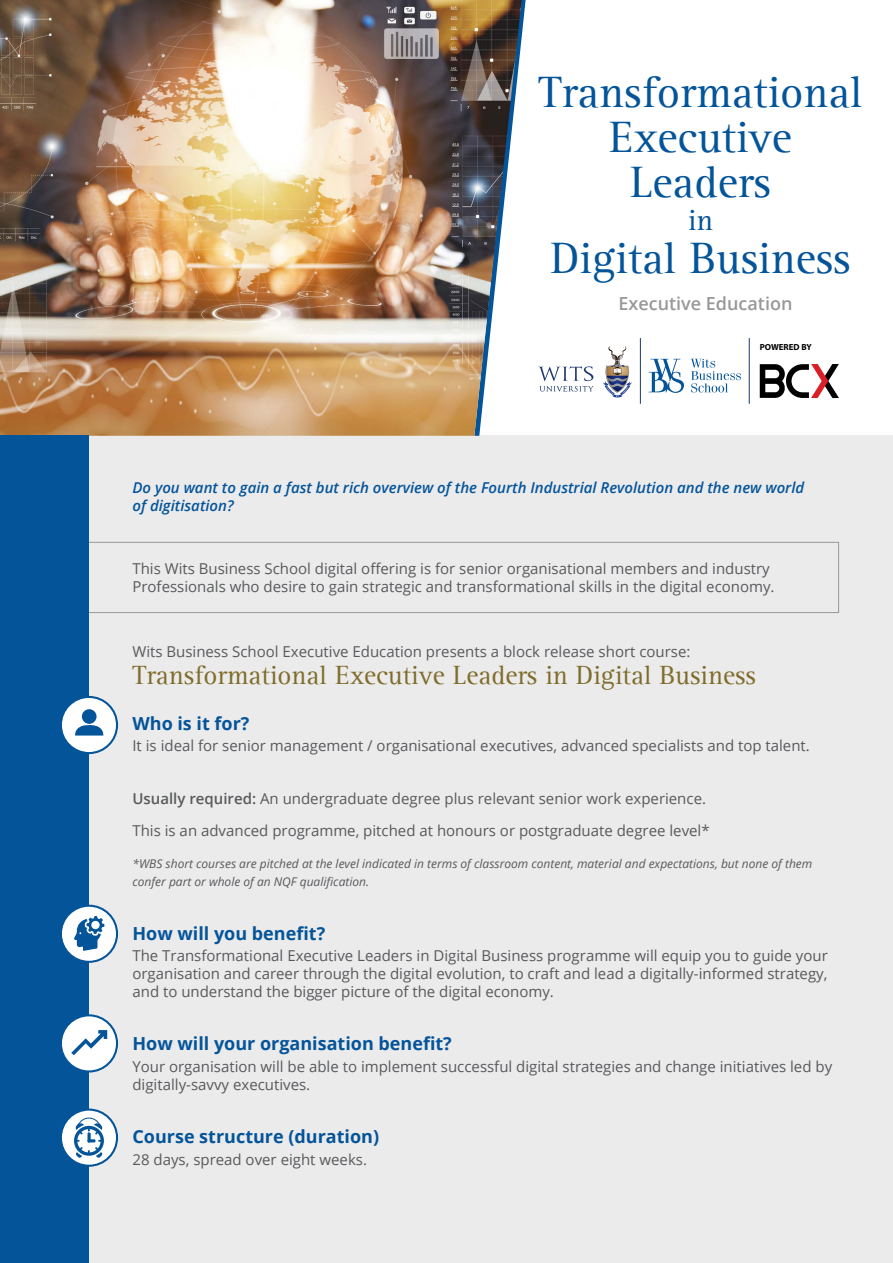
<style>
.page{position:relative;width:893px;height:1263px;background:#fff}
.page>*{position:absolute;margin:0;border:0;box-sizing:border-box;transform-origin:0 0}
.t1{font:45px/45px "Agfa Rotis Serif";color:#04549a;text-align:center}
.t2{font:30px "Agfa Rotis Serif";color:#04549a}
.t3{font:27px "Agfa Rotis Serif";color:#806d2b}
.t4{font:700 18px "Open Sans";color:#04549a}
.t5{font:600 18px "Open Sans";color:#989899}
.t6{font:15px/18px "Open Sans";color:#58595b}
.t7{font:italic 600 15px/18px "Open Sans";color:#04549a}
.t8{font:italic 12px/18px "Open Sans";color:#58595b}
.t9{font:700 8.85px "Myriad Pro";color:#000}
.s1{font-weight:600}
</style>
<div class="page">
<div style="left:89px;top:436px;width:804px;height:827px;background:#ebebec"></div>
<img style="left:0;top:0;width:522px;height:436px">
<svg style="left:538px;top:366px;width:55px;height:26px"></svg>
<svg style="left:603px;top:346px;width:29px;height:51px"></svg>
<hr style="left:640px;top:338px;width:1px;height:66px;background:#1d386d">
<hr style="left:749px;top:338px;width:1px;height:66px;background:#1d386d">
<svg style="left:649px;top:359px;width:92px;height:34px"></svg>
<svg style="left:760px;top:364px;width:79px;height:34px"></svg>
<div style="left:0;top:542px;width:839px;height:71px;border:1px solid #989899"></div>
<div style="left:0;top:436px;width:89px;height:827px;background:#04549a"></div>
<svg style="left:60px;top:696px;width:58px;height:58px"></svg>
<div style="left:62px;top:698px;width:54px;height:54px;background:#fff;border-radius:50%"></div>
<svg style="left:75px;top:725px;width:28px;height:10px"></svg>
<div style="left:82px;top:709px;width:15px;height:15px;background:#04549a;border-radius:50%"></div>
<svg style="left:60px;top:905px;width:58px;height:58px"></svg>
<div style="left:62px;top:907px;width:54px;height:54px;background:#fff;border-radius:50%"></div>
<svg style="left:74px;top:916px;width:30px;height:35px"></svg>
<svg style="left:60px;top:1014px;width:58px;height:58px"></svg>
<div style="left:62px;top:1016px;width:54px;height:54px;background:#fff;border-radius:50%"></div>
<svg style="left:71px;top:1030px;width:36px;height:25px"></svg>
<svg style="left:60px;top:1108px;width:58px;height:59px"></svg>
<div style="left:62px;top:1111px;width:54px;height:54px;background:#fff;border-radius:50%"></div>
<svg style="left:74px;top:1117px;width:30px;height:41px"></svg>
<svg style="left:87px;top:1132px;width:4px;height:10px"></svg>
<h1 class="t1" style="left:538px;top:70px;width:326px">Transformational<br>Executive<br>Leaders</h1>
<h2 class="t2" style="left:688px;top:203px;width:27px">in</h2>
<h1 class="t1" style="left:550px;top:237px;width:302px">Digital Business</h1>
<p class="t5" style="left:618px;top:291px;width:176px">Executive Education</p>
<p class="t9" style="left:760px;top:342px;width:54px">POWERED BY</p>
<p class="t7" style="left:132px;top:478px;width:673px">Do you want to gain a fast but rich overview of the Fourth Industrial Revolution and the new world of digitisation?</p>
<p class="t6" style="left:132px;top:559px;width:644px">This Wits Business School digital offering is for senior organisational members and industry<br>Professionals who desire to gain strategic and transformational skills in the digital economy.</p>
<p class="t6" style="left:132px;top:642px;width:559px">Wits Business School Executive Education presents a block release short course:</p>
<h3 class="t3" style="left:132px;top:659px;width:625px">Transformational Executive Leaders in Digital Business</h3>
<p class="t4" style="left:132px;top:710px;width:119px">Who is it for?</p>
<p class="t6" style="left:132px;top:736px;width:679px">It is ideal for senior management / organisational executives, advanced specialists and top talent.</p>
<p class="t6" style="left:132px;top:783px;width:579px;line-height:31.7px"><span class="s1">Usually required:</span> An undergraduate degree plus relevant senior work experience.<br>This is an advanced programme, pitched at honours or postgraduate degree level*</p>
<p class="t8" style="left:132px;top:854px;width:681px">*WBS short courses are pitched at the level indicated in terms of classroom content, material and expectations, but none of them confer part or whole of an NQF qualification.</p>
<p class="t4" style="left:132px;top:920px;width:194px">How will you benefit?</p>
<p class="t6" style="left:132px;top:946px;width:697px;text-align:justify">The Transformational Executive Leaders in Digital Business programme will equip you to guide your organisation and career through the digital evolution, to craft and lead a digitally-informed strategy, and to understand the bigger picture of the digital economy.</p>
<p class="t4" style="left:132px;top:1031px;width:321px">How will your organisation benefit?</p>
<p class="t6" style="left:132px;top:1057px;width:701px">Your organisation will be able to implement successful digital strategies and change initiatives led by digitally-savvy executives.</p>
<p class="t4" style="left:132px;top:1124px;width:248px">Course structure (duration)</p>
<p class="t6" style="left:132px;top:1150px;width:236px">28 days, spread over eight weeks.</p>
</div>
